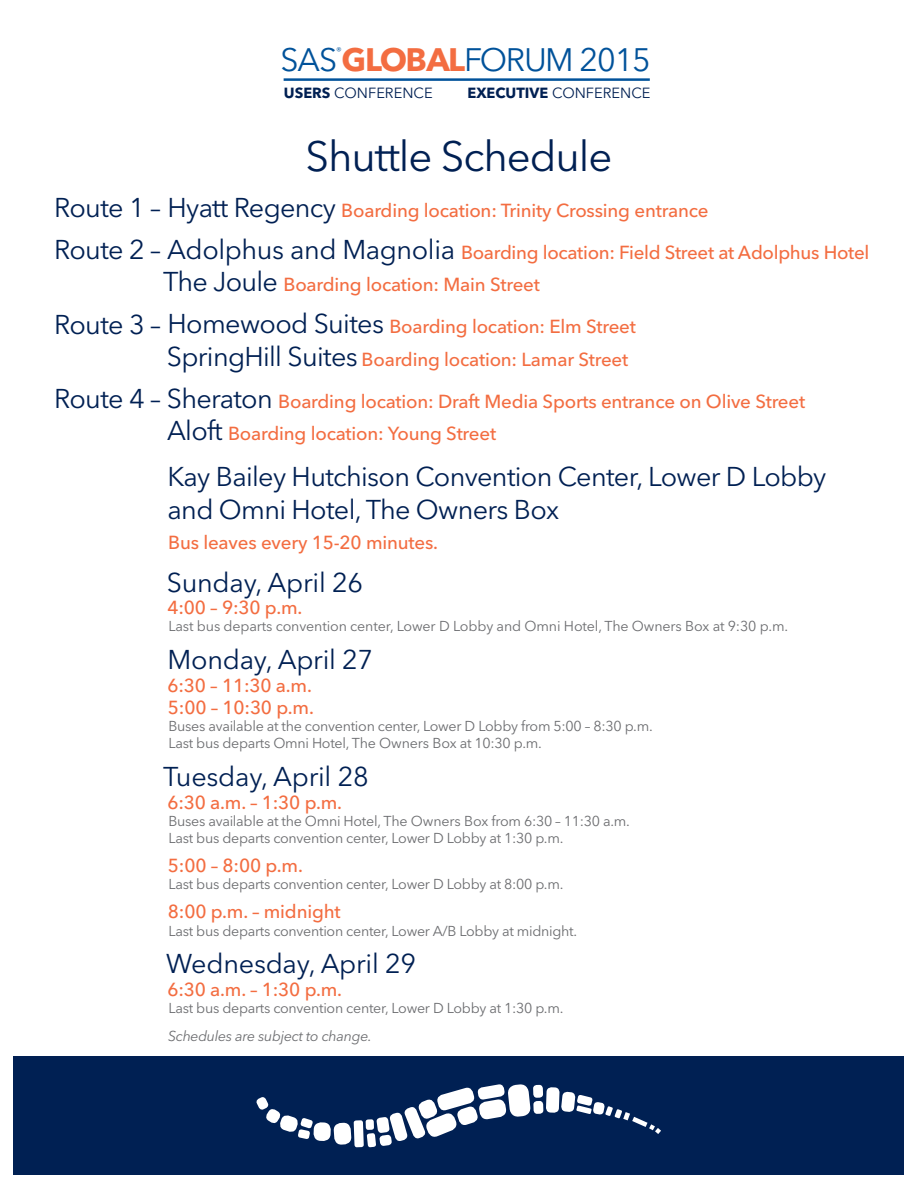
<style>
.page{position:relative;width:918px;height:1188px;background:#fff}
.page>*{position:absolute;margin:0;border:0;box-sizing:border-box;transform-origin:0 0}
.t1{font:42px "Avenir Next W1 G";letter-spacing:-.025em;color:#002053}
.t2{font:32.25px "Avenir Next W1 G";letter-spacing:-.035em;color:#01529a}
.t3{font:27px/33px "Avenir Next W1 G";letter-spacing:-.025em;color:#002053}
.t4{font:500 18.75px "Avenir Next W1 G";letter-spacing:-.01em;color:#f36d41}
.t5{font:14.55px "Avenir Next W1 G";color:#002053}
.t6{font:14.25px "Avenir Next W1 G";letter-spacing:-.02em;color:#6c6d70}
.t7{font:italic 14.25px "Avenir Next W1 G";letter-spacing:-.02em;color:#6c6d70}
.t8{font:9.45px "Avenir Next W1 G";color:#01529a}
.s1{font-weight:700}
.s2{font-weight:700;color:#f36d41}
.s3{font-weight:400;font-size:27px;color:#002053}
</style>
<div class="page">
<div style="left:14px;top:1056px;width:890px;height:118px;background:#002053"></div>
<div style="left:533px;top:1085px;width:10px;height:13px;background:#fff;border-radius:4px"></div>
<div style="left:533px;top:1101px;width:10px;height:13px;background:#fff;border-radius:4px"></div>
<svg style="left:546px;top:1087px;width:115px;height:47px"></svg>
<div style="left:313px;top:1122px;width:18px;height:19px;background:#fff;border-radius:8px"></div>
<svg style="left:256px;top:1097px;width:57px;height:42px"></svg>
<svg style="left:333px;top:1084px;width:198px;height:63px"></svg>
<hr style="left:284px;top:78px;width:366px;height:3px;background:#01529a">
<p class="t8" style="left:336px;top:45px;width:7px">®</p>
<p class="t5" style="left:284px;top:85px;width:150px"><span class="s1">USERS</span> CONFERENCE</p>
<p class="t5" style="left:467px;top:85px;width:185px"><span class="s1">EXECUTIVE</span> CONFERENCE</p>
<h2 class="t2" style="left:281px;top:40px;width:372px">SAS <span class="s2">GLOBAL</span>FORUM 2015</h2>
<p class="t1" style="left:305px;top:132px;width:309px">Shuttle Schedule</p>
<p class="t3" style="left:54px;top:191px;width:108px">Route 1 –</p>
<p class="t3" style="left:54px;top:233px;width:108px">Route 2 –</p>
<p class="t4" style="left:168px;top:199px;width:543px"><span class="s3">Hyatt Regency</span> Boarding location: Trinity Crossing entrance</p>
<p class="t4" style="left:167px;top:241px;width:704px"><span class="s3">Adolphus and Magnolia</span> Boarding location: Field Street at Adolphus Hotel</p>
<p class="t4" style="left:163px;top:274px;width:378px"><span class="s3">The Joule</span> Boarding location: Main Street</p>
<p class="t4" style="left:168px;top:316px;width:470px"><span class="s3">Homewood Suites</span> Boarding location: Elm Street</p>
<p class="t4" style="left:167px;top:348px;width:463px"><span class="s3">SpringHill Suites</span> Boarding location: Lamar Street</p>
<p class="t4" style="left:167px;top:390px;width:640px"><span class="s3">Sheraton</span> Boarding location: Draft Media Sports entrance on Olive Street</p>
<p class="t4" style="left:167px;top:422px;width:331px"><span class="s3">Aloft</span> Boarding location: Young Street</p>
<p class="t3" style="left:168px;top:460px;width:660px">Kay Bailey Hutchison Convention Center, Lower D Lobby and Omni Hotel, The Owners Box</p>
<p class="t4" style="left:168px;top:531px;width:271px">Bus leaves every 15-20 minutes.</p>
<p class="t3" style="left:167px;top:566px;width:198px">Sunday, April 26</p>
<p class="t4" style="left:167px;top:596px;width:136px">4:00 – 9:30 p.m.</p>
<p class="t6" style="left:168px;top:618px;width:621px">Last bus departs convention center, Lower D Lobby and Omni Hotel, The Owners Box at 9:30 p.m.</p>
<p class="t3" style="left:168px;top:643px;width:207px">Monday, April 27</p>
<p class="t4" style="left:167px;top:674px;width:146px">6:30 – 11:30 a.m.</p>
<p class="t4" style="left:168px;top:696px;width:147px">5:00 – 10:30 p.m.</p>
<p class="t6" style="left:168px;top:718px;width:486px">Buses available at the convention center, Lower D Lobby from 5:00 – 8:30 p.m.</p>
<p class="t6" style="left:168px;top:735px;width:375px">Last bus departs Omni Hotel, The Owners Box at 10:30 p.m.</p>
<p class="t3" style="left:163px;top:760px;width:207px">Tuesday, April 28</p>
<p class="t4" style="left:167px;top:791px;width:176px">6:30 a.m. – 1:30 p.m.</p>
<p class="t6" style="left:168px;top:812px;width:463px">Buses available at the Omni Hotel, The Owners Box from 6:30 – 11:30 a.m.</p>
<p class="t6" style="left:168px;top:829px;width:397px">Last bus departs convention center, Lower D Lobby at 1:30 p.m.</p>
<p class="t4" style="left:168px;top:854px;width:136px">5:00 – 8:00 p.m.</p>
<p class="t6" style="left:168px;top:876px;width:397px">Last bus departs convention center, Lower D Lobby at 8:00 p.m.</p>
<p class="t4" style="left:168px;top:901px;width:174px">8:00 p.m. – midnight</p>
<p class="t6" style="left:168px;top:922px;width:410px">Last bus departs convention center, Lower A/B Lobby at midnight.</p>
<p class="t3" style="left:166px;top:947px;width:251px">Wednesday, April 29</p>
<p class="t4" style="left:167px;top:978px;width:176px">6:30 a.m. – 1:30 p.m.</p>
<p class="t6" style="left:168px;top:999px;width:397px">Last bus departs convention center, Lower D Lobby at 1:30 p.m.</p>
<p class="t7" style="left:168px;top:1027px;width:205px">Schedules are subject to change.</p>
<p class="t3" style="left:54px;top:308px;width:108px">Route 3 –</p>
<p class="t3" style="left:54px;top:382px;width:108px">Route 4 –</p>
</div>
